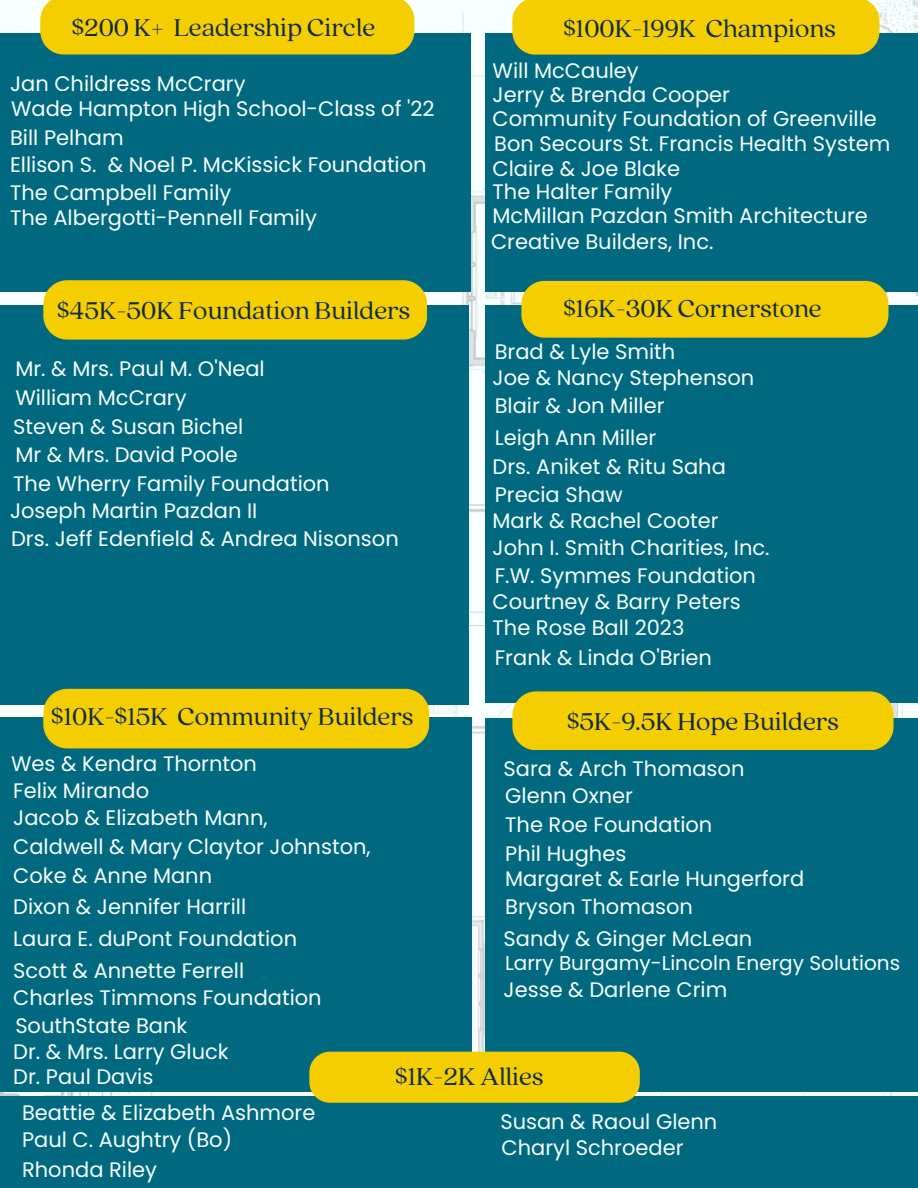
<style>
.page{position:relative;width:918px;height:1188px;background:#fff}
.page>*{position:absolute;margin:0;border:0;box-sizing:border-box;transform-origin:0 0}
.t1{font:27px "Quincy CF";color:#112b39}
.t2{font:21px "Poppins";color:#f7ffff}
.t3{font:20.1px "Poppins";color:#f7ffff}
</style>
<div class="page">
<img style="left:0;top:0;width:918px;height:1096px">
<div style="left:0;top:34px;width:471px;height:258px;background:#006980"></div>
<div style="left:485px;top:34px;width:433px;height:258px;background:#006980"></div>
<div style="left:0;top:305px;width:469px;height:400px;background:#006980"></div>
<div style="left:40px;top:0;width:374px;height:54px;background:#f4ce01"></div>
<div style="left:512px;top:0;width:367px;height:54px;background:#f4ce01"></div>
<div style="left:43px;top:280px;width:384px;height:60px;background:#f4ce01"></div>
<div style="left:485px;top:305px;width:433px;height:397px;background:#006980"></div>
<div style="left:521px;top:281px;width:367px;height:56px;background:#f4ce01"></div>
<div style="left:0;top:717px;width:471px;height:375px;background:#006980"></div>
<div style="left:43px;top:689px;width:386px;height:59px;background:#f4ce01"></div>
<div style="left:485px;top:718px;width:433px;height:374px;background:#006980"></div>
<div style="left:512px;top:691px;width:382px;height:59px;background:#f4ce01"></div>
<div style="left:0;top:1096px;width:918px;height:92px;background:#006980"></div>
<div style="left:309px;top:1052px;width:331px;height:50px;background:#f4ce01"></div>
<p class="t1" style="left:72px;top:10px;width:305px">$200 K+ Leadership Circle</p>
<p class="t2" style="left:10px;top:69px;width:237px">Jan Childress McCrary</p>
<p class="t2" style="left:11px;top:94px;width:425px">Wade Hampton High School-Class of '22</p>
<p class="t2" style="left:10px;top:122px;width:115px">Bill Pelham</p>
<p class="t2" style="left:10px;top:150px;width:418px">Ellison S. &amp; Noel P. McKissick Foundation</p>
<p class="t2" style="left:10px;top:178px;width:223px">The Campbell Family</p>
<p class="t2" style="left:10px;top:203px;width:308px">The Albergotti-Pennell Family</p>
<p class="t1" style="left:57px;top:293px;width:354px">$45K-50K Foundation Builders</p>
<p class="t2" style="left:15px;top:354px;width:251px">Mr. &amp; Mrs. Paul M. O'Neal</p>
<p class="t2" style="left:15px;top:383px;width:173px">William McCrary</p>
<p class="t2" style="left:13px;top:412px;width:232px">Steven &amp; Susan Bichel</p>
<p class="t2" style="left:15px;top:440px;width:224px">Mr &amp; Mrs. David Poole</p>
<p class="t2" style="left:13px;top:469px;width:318px">The Wherry Family Foundation</p>
<p class="t2" style="left:10px;top:496px;width:249px">Joseph Martin Pazdan II</p>
<p class="t2" style="left:11px;top:524px;width:389px">Drs. Jeff Edenfield &amp; Andrea Nisonson</p>
<p class="t1" style="left:51px;top:699px;width:363px">$10K-$15K Community Builders</p>
<p class="t2" style="left:11px;top:749px;width:247px">Wes &amp; Kendra Thornton</p>
<p class="t2" style="left:13px;top:803px;width:256px">Jacob &amp; Elizabeth Mann,</p>
<p class="t2" style="left:13px;top:832px;width:359px">Caldwell &amp; Mary Claytor Johnston,</p>
<p class="t2" style="left:13px;top:861px;width:200px">Coke &amp; Anne Mann</p>
<p class="t2" style="left:13px;top:892px;width:235px">Dixon &amp; Jennifer Harrill</p>
<p class="t2" style="left:13px;top:924px;width:285px">Laura E. duPont Foundation</p>
<p class="t2" style="left:13px;top:956px;width:232px">Scott &amp; Annette Ferrell</p>
<p class="t2" style="left:13px;top:776px;width:137px">Felix Mirando</p>
<p class="t1" style="left:563px;top:11px;width:274px">$100K-199K Champions</p>
<p class="t2" style="left:493px;top:56px;width:148px">Will McCauley</p>
<p class="t2" style="left:493px;top:80px;width:239px">Jerry &amp; Brenda Cooper</p>
<p class="t2" style="left:493px;top:104px;width:386px">Community Foundation of Greenville</p>
<p class="t2" style="left:494px;top:129px;width:398px">Bon Secours St. Francis Health System</p>
<p class="t2" style="left:493px;top:154px;width:189px">Claire &amp; Joe Blake</p>
<p class="t2" style="left:493px;top:177px;width:181px">The Halter Family</p>
<p class="t2" style="left:493px;top:201px;width:377px">McMillan Pazdan Smith Architecture</p>
<p class="t2" style="left:491px;top:227px;width:224px">Creative Builders, Inc.</p>
<p class="t1" style="left:563px;top:291px;width:260px">$16K-30K Cornerstone</p>
<p class="t2" style="left:495px;top:337px;width:182px">Brad &amp; Lyle Smith</p>
<p class="t2" style="left:493px;top:363px;width:263px">Joe &amp; Nancy Stephenson</p>
<p class="t2" style="left:495px;top:391px;width:171px">Blair &amp; Jon Miller</p>
<p class="t2" style="left:495px;top:423px;width:163px">Leigh Ann Miller</p>
<p class="t2" style="left:493px;top:452px;width:235px">Drs. Aniket &amp; Ritu Saha</p>
<p class="t2" style="left:495px;top:480px;width:129px">Precia Shaw</p>
<p class="t2" style="left:493px;top:506px;width:228px">Mark &amp; Rachel Cooter</p>
<p class="t2" style="left:493px;top:532px;width:279px">John I. Smith Charities, Inc.</p>
<p class="t2" style="left:495px;top:561px;width:263px">F.W. Symmes Foundation</p>
<p class="t2" style="left:493px;top:587px;width:250px">Courtney &amp; Barry Peters</p>
<p class="t2" style="left:493px;top:613px;width:193px">The Rose Ball 2023</p>
<p class="t2" style="left:495px;top:643px;width:219px">Frank &amp; Linda O'Brien</p>
<p class="t1" style="left:567px;top:704px;width:273px">$5K-9.5K Hope Builders</p>
<p class="t2" style="left:504px;top:754px;width:242px">Sara &amp; Arch Thomason</p>
<p class="t2" style="left:505px;top:781px;width:129px">Glenn Oxner</p>
<p class="t2" style="left:505px;top:810px;width:209px">The Roe Foundation</p>
<p class="t2" style="left:505px;top:839px;width:123px">Phil Hughes</p>
<p class="t2" style="left:505px;top:864px;width:301px">Margaret &amp; Earle Hungerford</p>
<p class="t2" style="left:505px;top:892px;width:189px">Bryson Thomason</p>
<p class="t2" style="left:504px;top:924px;width:250px">Sandy &amp; Ginger McLean</p>
<p class="t3" style="left:505px;top:949px;width:396px">Larry Burgamy-Lincoln Energy Solutions</p>
<p class="t2" style="left:13px;top:983px;width:310px">Charles Timmons Foundation</p>
<p class="t2" style="left:504px;top:975px;width:225px">Jesse &amp; Darlene Crim</p>
<p class="t2" style="left:15px;top:1011px;width:173px">SouthState Bank</p>
<p class="t2" style="left:13px;top:1037px;width:217px">Dr. &amp; Mrs. Larry Gluck</p>
<p class="t2" style="left:13px;top:1062px;width:142px">Dr. Paul Davis</p>
<p class="t2" style="left:22px;top:1098px;width:295px">Beattie &amp; Elizabeth Ashmore</p>
<p class="t2" style="left:22px;top:1125px;width:212px">Paul C. Aughtry (Bo)</p>
<p class="t2" style="left:22px;top:1155px;width:136px">Rhonda Riley</p>
<p class="t1" style="left:395px;top:1059px;width:149px">$1K-2K Allies</p>
<p class="t2" style="left:500px;top:1107px;width:219px">Susan &amp; Raoul Glenn</p>
<p class="t2" style="left:502px;top:1133px;width:184px">Charyl Schroeder</p>
</div>
